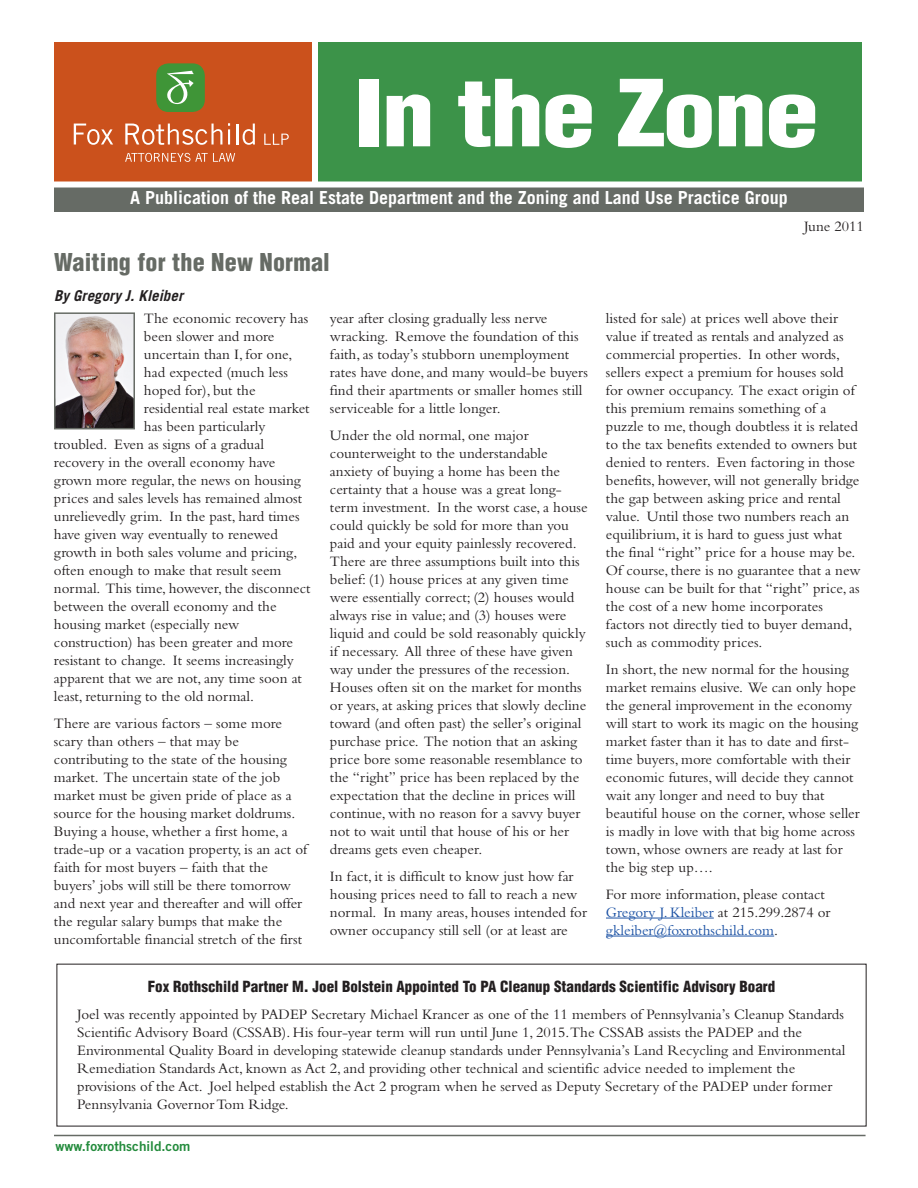
<style>
.page{position:relative;width:918px;height:1188px;background:#fff}
.page>*{position:absolute;margin:0;border:0;box-sizing:border-box;transform-origin:0 0}
.t1{font:900 condensed 90px "Helvetica";letter-spacing:-.025em;color:#fff;scale:1.2 1}
.t2{font:900 condensed 24px "Helvetica";letter-spacing:.01em;color:#666b65}
.t3{font:700 18px "Trade Gothic";color:#fff}
.t4{font:15px/18px "Bembo";color:#231f20}
.t5{font:900 condensed 15px "Helvetica";color:#231f20}
.t6{font:italic 700 15px "Trade Gothic";letter-spacing:.005em;color:#231f20}
.t7{font:13.5px "Trade Gothic Bold Two";color:#238b3c}
.s1{color:#1c52a4}
</style>
<div class="page">
<hr style="left:606px;top:918px;width:108px;height:1px;background:#1c52a4">
<hr style="left:606px;top:936px;width:168px;height:1px;background:#1c52a4">
<img style="left:57px;top:315px;width:75px;height:111px">
<div style="left:54px;top:312px;width:81px;height:117px;border:2px solid #666b65"></div>
<hr style="left:54px;top:1135px;width:812px;height:1px;background:#666b65">
<div style="left:54px;top:185px;width:810px;height:27px;background:#666b65"></div>
<div style="left:310px;top:42px;width:552px;height:143px;background:#3c9349"></div>
<div style="left:54px;top:42px;width:258px;height:144px;background:#cb511c"></div>
<div style="left:156px;top:63px;width:49px;height:49px;background:#3f9537;border-radius:12px"></div>
<svg style="left:167px;top:71px;width:27px;height:34px"></svg>
<svg style="left:74px;top:124px;width:39px;height:21px"></svg>
<svg style="left:125px;top:124px;width:97px;height:21px"></svg>
<svg style="left:228px;top:123px;width:2px;height:22px"></svg>
<hr style="left:236px;top:124px;width:2px;height:21px;background:#fff">
<svg style="left:243px;top:124px;width:12px;height:21px"></svg>
<svg style="left:264px;top:134px;width:25px;height:11px"></svg>
<svg style="left:125px;top:153px;width:110px;height:9px"></svg>
<div style="left:312px;top:42px;width:6px;height:144px;background:#fff"></div>
<div style="left:46px;top:182px;width:828px;height:6px;background:#fff"></div>
<h1 class="t1" style="left:354px;top:79px;width:389px">In the Zone</h1>
<p class="t3" style="left:130px;top:191px;width:659px">A Publication of the Real Estate Department and the Zoning and Land Use Practice Group</p>
<h2 class="t2" style="left:54px;top:253px;width:277px">Waiting for the New Normal</h2>
<p class="t6" style="left:54px;top:290px;width:131px">By Gregory J. Kleiber</p>
<p class="t4" style="left:804px;top:218px;width:61px">June 2011</p>
<p class="t4" style="left:144px;top:310px;width:166px">The economic recovery has</p>
<p class="t4" style="left:144px;top:328px;width:132px">been slower and more</p>
<p class="t4" style="left:144px;top:346px;width:150px">uncertain than I, for one,</p>
<p class="t4" style="left:144px;top:364px;width:145px">had expected (much less</p>
<p class="t4" style="left:144px;top:382px;width:113px">hoped for), but the</p>
<p class="t4" style="left:144px;top:400px;width:167px">residential real estate market</p>
<p class="t4" style="left:144px;top:418px;width:123px">has been particularly</p>
<p class="t4" style="left:54px;top:436px;width:211px">troubled. Even as signs of a gradual</p>
<p class="t4" style="left:54px;top:454px;width:223px">recovery in the overall economy have</p>
<p class="t4" style="left:54px;top:472px;width:249px">grown more regular, the news on housing</p>
<p class="t4" style="left:54px;top:490px;width:250px">prices and sales levels has remained almost</p>
<p class="t4" style="left:54px;top:508px;width:247px">unrelievedly grim. In the past, hard times</p>
<p class="t4" style="left:54px;top:526px;width:226px">have given way eventually to renewed</p>
<p class="t4" style="left:54px;top:544px;width:245px">growth in both sales volume and pricing,</p>
<p class="t4" style="left:54px;top:562px;width:229px">often enough to make that result seem</p>
<p class="t4" style="left:54px;top:580px;width:258px">normal. This time, however, the disconnect</p>
<p class="t4" style="left:54px;top:598px;width:224px">between the overall economy and the</p>
<p class="t4" style="left:54px;top:616px;width:187px">housing market (especially new</p>
<p class="t4" style="left:54px;top:634px;width:241px">construction) has been greater and more</p>
<p class="t4" style="left:54px;top:652px;width:241px">resistant to change. It seems increasingly</p>
<p class="t4" style="left:54px;top:670px;width:250px">apparent that we are not, any time soon at</p>
<p class="t4" style="left:54px;top:688px;width:202px">least, returning to the old normal.</p>
<p class="t4" style="left:54px;top:715px;width:255px">There are various factors – some more scary than others – that may be contributing to the state of the housing market. The uncertain state of the job market must be given pride of place as a source for the housing market doldrums.<br>Buying a house, whether a first home, a trade-up or a vacation property, is an act of faith for most buyers – faith that the buyers’ jobs will still be there tomorrow and next year and thereafter and will offer the regular salary bumps that make the uncomfortable financial stretch of the first</p>
<p class="t4" style="left:330px;top:310px;width:259px">year after closing gradually less nerve wracking. Remove the foundation of this faith, as today’s stubborn unemployment rates have done, and many would-be buyers find their apartments or smaller homes still serviceable for a little longer.</p>
<p class="t4" style="left:330px;top:427px;width:259px">Under the old normal, one major counterweight to the understandable anxiety of buying a home has been the certainty that a house was a great long&shy;term investment. In the worst case, a house could quickly be sold for more than you paid and your equity painlessly recovered.<br>There are three assumptions built into this belief: (1) house prices at any given time were essentially correct; (2) houses would always rise in value; and (3) houses were liquid and could be sold reasonably quickly if necessary. All three of these have given way under the pressures of the recession.<br>Houses often sit on the market for months or years, at asking prices that slowly decline toward (and often past) the seller’s original purchase price. The notion that an asking price bore some reasonable resemblance to the “right” price has been replaced by the expectation that the decline in prices will continue, with no reason for a savvy buyer not to wait until that house of his or her dreams gets even cheaper.</p>
<p class="t4" style="left:330px;top:868px;width:259px">In fact, it is difficult to know just how far housing prices need to fall to reach a new normal. In many areas, houses intended for owner occupancy still sell (or at least are</p>
<p class="t4" style="left:606px;top:310px;width:256px">listed for sale) at prices well above their value if treated as rentals and analyzed as commercial properties. In other words, sellers expect a premium for houses sold for owner occupancy. The exact origin of this premium remains something of a puzzle to me, though doubtless it is related to the tax benefits extended to owners but denied to renters. Even factoring in those benefits, however, will not generally bridge the gap between asking price and rental value. Until those two numbers reach an equilibrium, it is hard to guess just what the final “right” price for a house may be.<br>Of course, there is no guarantee that a new house can be built for that “right” price, as the cost of a new home incorporates factors not directly tied to buyer demand, such as commodity prices.</p>
<p class="t4" style="left:606px;top:661px;width:255px">In short, the new normal for the housing market remains elusive. We can only hope the general improvement in the economy will start to work its magic on the housing market faster than it has to date and first&shy;time buyers, more comfortable with their economic futures, will decide they cannot wait any longer and need to buy that beautiful house on the corner, whose seller is madly in love with that big home across town, whose owners are ready at last for the big step up….</p>
<p class="t4" style="left:606px;top:886px;width:226px">For more information, please contact<br><span class="s1">Gregory J. Kleiber</span> at 215.299.2874 or <span class="s1">gkleiber@foxrothschild.com</span>.</p>
<p class="t5" style="left:148px;top:981px;width:629px">Fox Rothschild Partner M. Joel Bolstein Appointed To PA Cleanup Standards Scientific Advisory Board</p>
<p class="t4" style="left:77px;top:1007px;width:770px">Joel was recently appointed by PADEP Secretary Michael Krancer as one of the 11 members of Pennsylvania’s Cleanup Standards Scientific Advisory Board (CSSAB). His four-year term will run until June 1, 2015.The CSSAB assists the PADEP and the Environmental Quality Board in developing statewide cleanup standards under Pennsylvania’s Land Recycling and Environmental Remediation Standards Act, known as Act 2, and providing other technical and scientific advice needed to implement the provisions of the Act. Joel helped establish the Act 2 program when he served as Deputy Secretary of the PADEP under former Pennsylvania GovernorTom Ridge.</p>
<p class="t7" style="left:56px;top:1141px;width:136px">www.foxrothschild.com</p>
</div>
